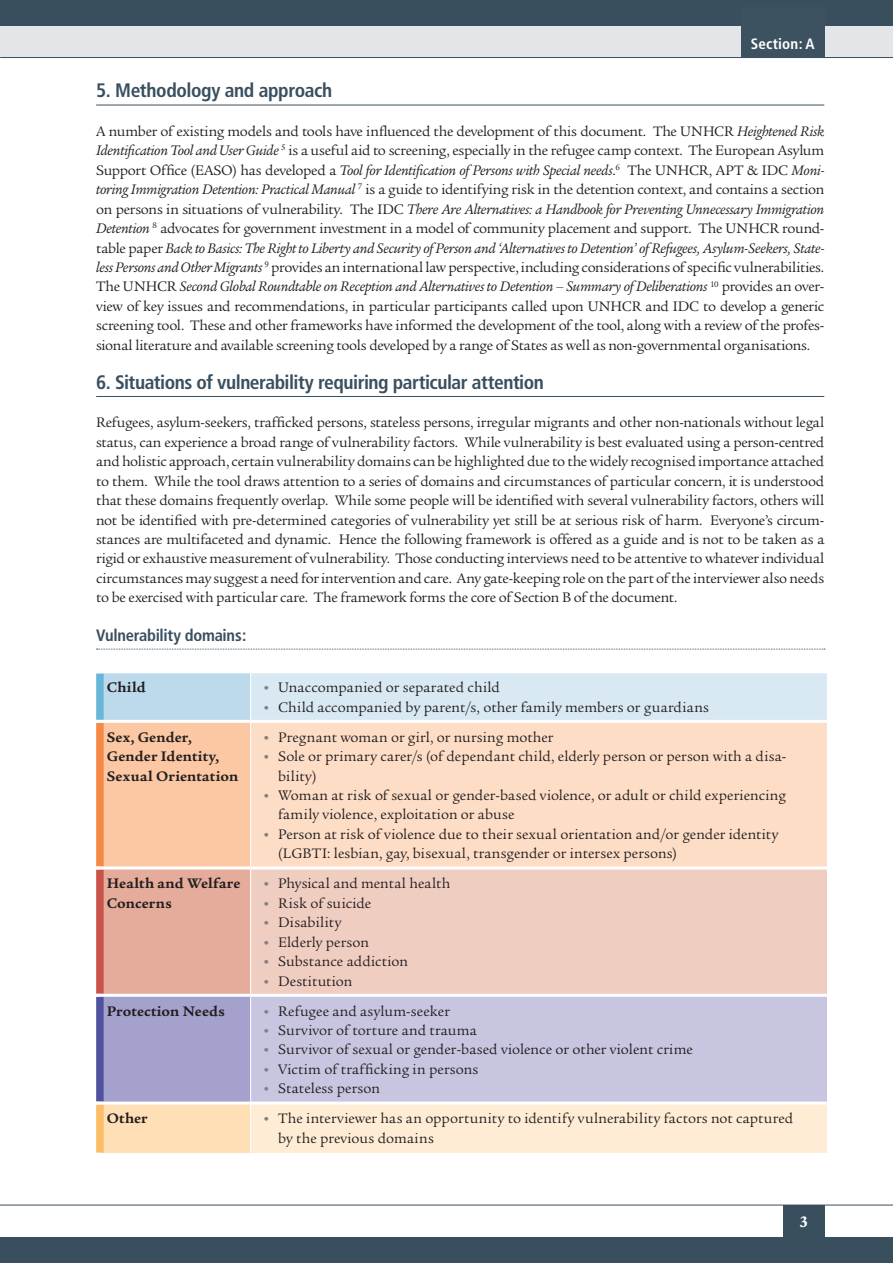
<style>
.page{position:relative;width:893px;height:1263px;background:#fff}
.page>*{position:absolute;margin:0;border:0;box-sizing:border-box;transform-origin:0 0}
.Subheading_1{font:700 condensed 19.5px "Frutiger";letter-spacing:-.025em;color:#3a4f5e}
.Subheading_2{font:700 condensed 16.5px "Frutiger";letter-spacing:-.015em;color:#3a4f5e}
.t1{font:700 16.5px "Legacy Serif Std";color:#fff}
.Paragraph_-_with_spa{font:15px/19.5px "Legacy Serif Std";letter-spacing:.005em;color:#231f20}
.Text{font:700 15px/19.5px "Legacy Serif Std";letter-spacing:.015em;color:#231f20}
.t2{font:700 condensed 15px "Frutiger";letter-spacing:.01em;color:#fff}
.s1{font-style:italic}
.s2{font-size:31.5px;color:#808285}
</style>
<div class="page">
<div style="left:0;top:7px;width:893px;height:50px;background:#e3e5e9"></div>
<div style="left:783px;top:1205px;width:41px;height:32px;background:#3a4f5e"></div>
<hr style="left:0;top:1205px;width:893px;height:1px;background:#3a4f5e">
<div style="left:0;top:0;width:893px;height:26px;background:#3a4f5e"></div>
<div style="left:0;top:1237px;width:893px;height:26px;background:#3a4f5e"></div>
<hr style="left:0;top:57px;width:893px;height:1px;background:#3a4f5e">
<div style="left:742px;top:7px;width:83px;height:51px;background:#3d5261"></div>
<hr style="left:96px;top:105px;width:728px;height:1px;background:#3a4f5e">
<hr style="left:96px;top:396px;width:728px;height:1px;background:#3a4f5e">
<svg style="left:97px;top:649px;width:728px;height:1px"></svg>
<div style="left:100px;top:672px;width:151px;height:49px;background:#bcdaec"></div>
<div style="left:251px;top:672px;width:576px;height:49px;background:#d8e9f3"></div>
<div style="left:100px;top:721px;width:151px;height:147px;background:#fcc8a3"></div>
<div style="left:251px;top:721px;width:576px;height:147px;background:#fdddc6"></div>
<div style="left:100px;top:868px;width:151px;height:127px;background:#e5ac9c"></div>
<div style="left:251px;top:868px;width:576px;height:127px;background:#f0cdc1"></div>
<div style="left:100px;top:995px;width:151px;height:108px;background:#a5a1cd"></div>
<div style="left:251px;top:995px;width:576px;height:108px;background:#c7c5e0"></div>
<div style="left:100px;top:1103px;width:151px;height:49px;background:#fedfb6"></div>
<div style="left:251px;top:1103px;width:576px;height:49px;background:#feedd4"></div>
<hr style="left:250px;top:673px;width:1px;height:47px;background:#fff">
<hr style="left:250px;top:723px;width:1px;height:143px;background:#fff">
<hr style="left:250px;top:869px;width:1px;height:125px;background:#fff">
<hr style="left:250px;top:997px;width:1px;height:104px;background:#fff">
<hr style="left:250px;top:1104px;width:1px;height:48px;background:#fff">
<div style="left:96px;top:673px;width:8px;height:47px;background:#69b6d9"></div>
<div style="left:96px;top:723px;width:8px;height:143px;background:#f68945"></div>
<div style="left:96px;top:869px;width:8px;height:125px;background:#c95348"></div>
<div style="left:96px;top:1104px;width:8px;height:48px;background:#fcbd66"></div>
<div style="left:96px;top:997px;width:8px;height:104px;background:#51529f"></div>
<hr style="left:96px;top:670px;width:155px;height:3px;background:#fff">
<hr style="left:251px;top:670px;width:576px;height:3px;background:#fff">
<hr style="left:96px;top:720px;width:155px;height:3px;background:#fff">
<hr style="left:251px;top:720px;width:576px;height:3px;background:#fff">
<hr style="left:96px;top:866px;width:155px;height:3px;background:#fff">
<hr style="left:251px;top:866px;width:576px;height:3px;background:#fff">
<hr style="left:96px;top:994px;width:155px;height:3px;background:#fff">
<hr style="left:251px;top:994px;width:576px;height:3px;background:#fff">
<hr style="left:96px;top:1101px;width:155px;height:3px;background:#fff">
<hr style="left:251px;top:1101px;width:576px;height:3px;background:#fff">
<p class="t2" style="left:751px;top:34px;width:65px">Section: A</p>
<p class="Subheading_1" style="left:96px;top:79px;width:238px">5. Methodology and approach</p>
<p class="Paragraph_-_with_spa" style="left:96px;top:122px;width:730px;text-align:justify">A number of existing models and tools have influenced the development of this document. The UNHCR <span class="s1">Heightened Risk Identification Tool and User Guide</span> <sup>5</sup> is a useful aid to screening, especially in the refugee camp context. The European Asylum Support Office (EASO) has developed a <span class="s1">Tool for Identification of Persons with Special needs</span>.<sup>6</sup> The UNHCR, APT &amp; IDC <span class="s1">Moni&shy;toring Immigration Detention: Practical Manual</span> <sup>7</sup> is a guide to identifying risk in the detention context, and contains a section on persons in situations of vulnerability. The IDC <span class="s1">There Are Alternatives: a Handbook for Preventing Unnecessary Immigration Detention</span> <sup>8</sup> advocates for government investment in a model of community placement and support. The UNHCR round&shy;table paper <span class="s1">Back to Basics: The Right to Liberty and Security of Person and ‘Alternatives to Detention’ of Refugees, Asylum-Seekers, State&shy;less Persons and Other Migrants</span> <sup>9</sup> provides an international law perspective, including considerations of specific vulnerabilities.<br>The UNHCR <span class="s1">Second Global Roundtable on Reception and Alternatives to Detention – Summary of Deliberations</span> <sup>10</sup> provides an over&shy;view of key issues and recommendations, in particular participants called upon UNHCR and IDC to develop a generic screening tool. These and other frameworks have informed the development of the tool, along with a review of the profes&shy;sional literature and available screening tools developed by a range of States as well as non-governmental organisations.</p>
<p class="Subheading_1" style="left:96px;top:370px;width:449px">6. Situations of vulnerability requiring particular attention</p>
<p class="Paragraph_-_with_spa" style="left:96px;top:413px;width:730px;text-align:justify">Refugees, asylum-seekers, trafficked persons, stateless persons, irregular migrants and other non-nationals without legal status, can experience a broad range of vulnerability factors. While vulnerability is best evaluated using a person-centred and holistic approach, certain vulnerability domains can be highlighted due to the widely recognised importance attached to them. While the tool draws attention to a series of domains and circumstances of particular concern, it is understood that these domains frequently overlap. While some people will be identified with several vulnerability factors, others will not be identified with pre-determined categories of vulnerability yet still be at serious risk of harm. Everyone’s circum&shy;stances are multifaceted and dynamic. Hence the following framework is offered as a guide and is not to be taken as a rigid or exhaustive measurement of vulnerability. Those conducting interviews need to be attentive to whatever individual circumstances may suggest a need for intervention and care. Any gate-keeping role on the part of the interviewer also needs to be exercised with particular care. The framework forms the core of Section B of the document.</p>
<p class="Subheading_2" style="left:96px;top:626px;width:152px">Vulnerability domains:</p>
<p class="Text" style="left:107px;top:678px;width:41px">Child</p>
<p class="Paragraph_-_with_spa" style="left:264px;top:678px;width:237px"><span class="s2">•</span> Unaccompanied or separated child</p>
<p class="Paragraph_-_with_spa" style="left:264px;top:697px;width:446px"><span class="s2">•</span> Child accompanied by parent/s, other family members or guardians</p>
<p class="Text" style="left:107px;top:727px;width:133px">Sex, Gender,<br>Gender Identity,<br>Sexual Orientation</p>
<p class="Paragraph_-_with_spa" style="left:264px;top:727px;width:291px"><span class="s2">•</span> Pregnant woman or girl, or nursing mother</p>
<p class="Paragraph_-_with_spa" style="left:278px;top:747px;width:510px;text-indent:-14px"><span class="s2">•</span> Sole or primary carer/s (of dependant child, elderly person or person with a disa&shy;bility)</p>
<p class="Paragraph_-_with_spa" style="left:278px;top:786px;width:509px;text-indent:-14px"><span class="s2">•</span> Woman at risk of sexual or gender-based violence, or adult or child experiencing family violence, exploitation or abuse</p>
<p class="Paragraph_-_with_spa" style="left:278px;top:824px;width:502px;text-indent:-14px"><span class="s2">•</span> Person at risk of violence due to their sexual orientation and/or gender identity (LGBTI: lesbian, gay, bisexual, transgender or intersex persons)</p>
<p class="Text" style="left:107px;top:874px;width:135px">Health and Welfare<br>Concerns</p>
<p class="Paragraph_-_with_spa" style="left:264px;top:874px;width:188px"><span class="s2">•</span> Physical and mental health</p>
<p class="Paragraph_-_with_spa" style="left:264px;top:893px;width:108px"><span class="s2">•</span> Risk of suicide</p>
<p class="Paragraph_-_with_spa" style="left:264px;top:913px;width:79px"><span class="s2">•</span> Disability</p>
<p class="Paragraph_-_with_spa" style="left:264px;top:932px;width:106px"><span class="s2">•</span> Elderly person</p>
<p class="Paragraph_-_with_spa" style="left:264px;top:952px;width:145px"><span class="s2">•</span> Substance addiction</p>
<p class="Paragraph_-_with_spa" style="left:264px;top:971px;width:90px"><span class="s2">•</span> Destitution</p>
<p class="Text" style="left:107px;top:1001px;width:119px">Protection Needs</p>
<p class="Paragraph_-_with_spa" style="left:264px;top:1001px;width:187px"><span class="s2">•</span> Refugee and asylum-seeker</p>
<p class="Paragraph_-_with_spa" style="left:264px;top:1021px;width:214px"><span class="s2">•</span> Survivor of torture and trauma</p>
<p class="Paragraph_-_with_spa" style="left:264px;top:1040px;width:430px"><span class="s2">•</span> Survivor of sexual or gender-based violence or other violent crime</p>
<p class="Paragraph_-_with_spa" style="left:264px;top:1059px;width:215px"><span class="s2">•</span> Victim of trafficking in persons</p>
<p class="Paragraph_-_with_spa" style="left:264px;top:1079px;width:117px"><span class="s2">•</span> Stateless person</p>
<p class="Text" style="left:107px;top:1109px;width:42px">Other</p>
<p class="Paragraph_-_with_spa" style="left:278px;top:1109px;width:517px;text-indent:-14px"><span class="s2">•</span> The interviewer has an opportunity to identify vulnerability factors not captured by the previous domains</p>
<p class="t1" style="left:799px;top:1212px;width:10px">3</p>
</div>
